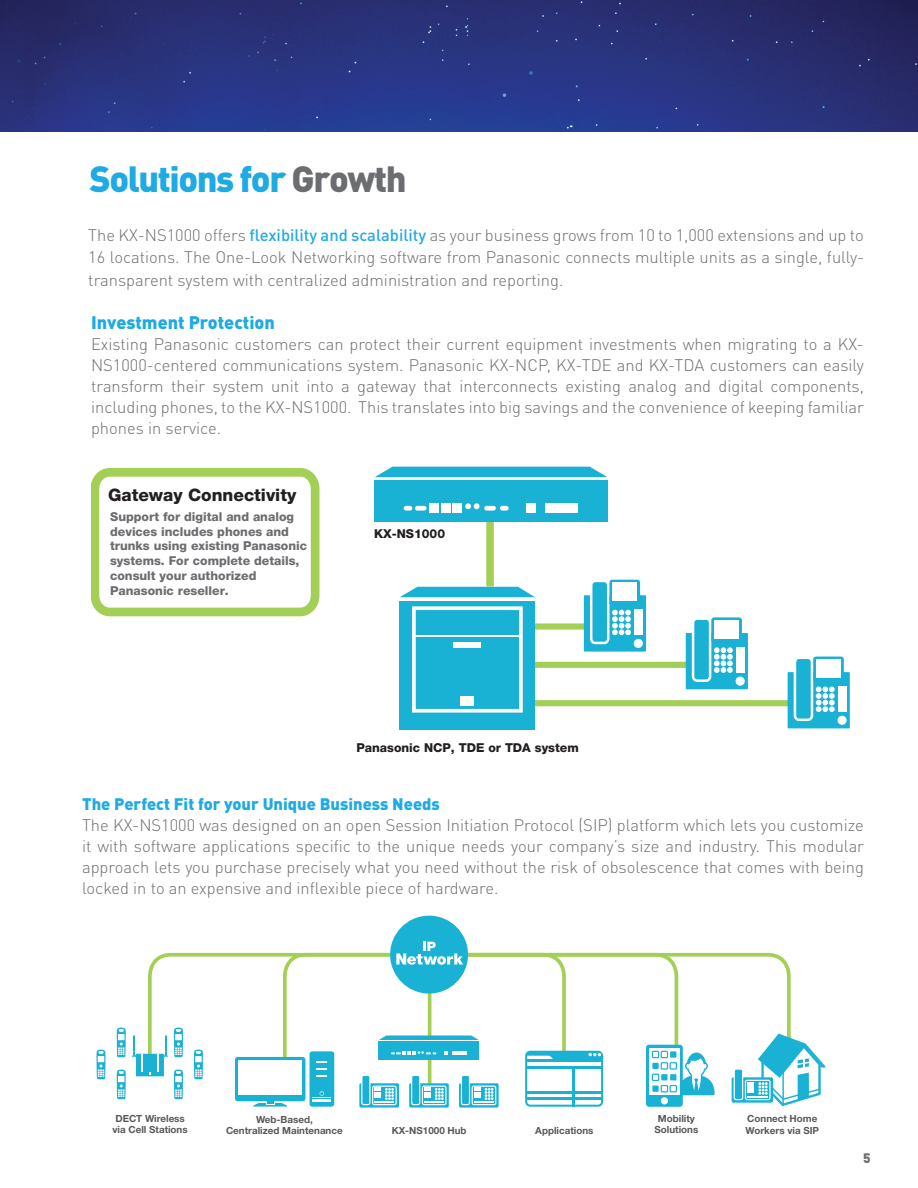
<style>
.page{position:relative;width:918px;height:1188px;background:#fff}
.page>*{position:absolute;margin:0;border:0;box-sizing:border-box;transform-origin:0 0}
.t1{font:900 36px "DINOT";letter-spacing:-.04em;color:#1eaae2}
.t2{font:900 18px "DINOT";color:#1eaae2}
.t3{font:800 17.25px "Helvetica Neue LT Std";color:#231f20}
.t4{font:300 16.5px/21px "DINOT";color:#6c6d70;text-align:justify}
.t5{font:900 16.5px "DINOT";color:#1eaae2}
.t6{font:900 13.5px "DINOT";color:#6c6d70}
.t7{font:800 12.3px/14.7px "Helvetica Neue LT Std";color:#6c6d70}
.t8{font:800 12.3px "Helvetica Neue LT Std";color:#231f20}
.t9{font:700 9.75px/11.1px "Helvetica Neue LT Std";color:#57585a}
.s1{color:#6c6d70}
.s2{font-weight:500;color:#22abe2}
</style>
<div class="page">
<img style="left:1px;top:0;width:917px;height:131px">
<img style="left:0;top:0;width:1px;height:131px">
<div style="left:486px;top:513px;width:8px;height:73px;background:#a3cf57"></div>
<div style="left:531px;top:662px;width:160px;height:6px;background:#a3cf57"></div>
<div style="left:531px;top:700px;width:263px;height:6px;background:#a3cf57"></div>
<div style="left:531px;top:623px;width:55px;height:7px;background:#a3cf57"></div>
<div style="left:584px;top:595px;width:62px;height:57px;background:#1ab2d4"></div>
<div style="left:634px;top:610px;width:9px;height:25px;background:#fff"></div>
<svg style="left:590px;top:580px;width:50px;height:64px"></svg>
<div style="left:612px;top:583px;width:25px;height:18px;background:#fff"></div>
<div style="left:634px;top:639px;width:9px;height:9px;background:#fff;border-radius:50%"></div>
<div style="left:686px;top:633px;width:62px;height:56px;background:#1ab2d4"></div>
<div style="left:736px;top:647px;width:9px;height:26px;background:#fff"></div>
<svg style="left:692px;top:617px;width:50px;height:65px"></svg>
<div style="left:714px;top:620px;width:25px;height:19px;background:#fff"></div>
<div style="left:736px;top:677px;width:9px;height:9px;background:#fff;border-radius:50%"></div>
<div style="left:788px;top:672px;width:62px;height:56px;background:#1ab2d4"></div>
<div style="left:838px;top:687px;width:8px;height:25px;background:#fff"></div>
<svg style="left:794px;top:657px;width:50px;height:64px"></svg>
<div style="left:816px;top:659px;width:25px;height:19px;background:#fff"></div>
<div style="left:837px;top:716px;width:10px;height:9px;background:#fff;border-radius:50%"></div>
<div style="left:374px;top:481px;width:234px;height:41px;background:#1ab2d4"></div>
<svg style="left:375px;top:467px;width:232px;height:10px;background:#2ab7d7"></svg>
<div style="left:429px;top:503px;width:10px;height:10px;background:#fff"></div>
<div style="left:441px;top:503px;width:9px;height:10px;background:#fff"></div>
<div style="left:453px;top:503px;width:9px;height:10px;background:#fff"></div>
<div style="left:526px;top:504px;width:10px;height:9px;background:#fff"></div>
<div style="left:545px;top:504px;width:33px;height:9px;background:#fff"></div>
<svg style="left:465px;top:503px;width:15px;height:6px"></svg>
<div style="left:415px;top:506px;width:12px;height:5px;background:#fff;border-radius:2px"></div>
<div style="left:500px;top:506px;width:9px;height:5px;background:#fff;border-radius:2px"></div>
<div style="left:404px;top:506px;width:8px;height:5px;background:#fff;border-radius:2px"></div>
<div style="left:484px;top:506px;width:12px;height:5px;background:#fff;border-radius:2px"></div>
<div style="left:400px;top:601px;width:135px;height:128px;background:#1ab2d4"></div>
<svg style="left:400px;top:587px;width:135px;height:10px"></svg>
<svg style="left:412px;top:606px;width:111px;height:107px"></svg>
<hr style="left:413px;top:635px;width:109px;height:1px;background:#fff">
<div style="left:461px;top:696px;width:13px;height:9px;background:#fff"></div>
<div style="left:453px;top:642px;width:28px;height:5px;background:#fff"></div>
<svg style="left:91px;top:468px;width:229px;height:149px"></svg>
<div style="left:390px;top:916px;width:78px;height:78px;background:#1ab2d4;border-radius:50%"></div>
<div style="left:136px;top:1054px;width:28px;height:22px;background:linear-gradient(to bottom,#1ab2d4,#1ab2d4)"></div>
<svg style="left:132px;top:1035px;width:4px;height:22px"></svg>
<svg style="left:96px;top:1050px;width:10px;height:30px"></svg>
<svg style="left:116px;top:1028px;width:10px;height:29px"></svg>
<svg style="left:116px;top:1070px;width:10px;height:29px"></svg>
<svg style="left:359px;top:1083px;width:40px;height:25px"></svg>
<svg style="left:409px;top:1083px;width:40px;height:25px"></svg>
<svg style="left:459px;top:1083px;width:40px;height:25px"></svg>
<svg style="left:142px;top:942px;width:684px;height:165px"></svg>
<div style="left:670px;top:1085px;width:7px;height:7px;border:1px solid #1ab2d4"></div>
<div style="left:661px;top:1051px;width:7px;height:7px;border:1px solid #1ab2d4"></div>
<div style="left:661px;top:1062px;width:7px;height:8px;border:1px solid #1ab2d4"></div>
<div style="left:661px;top:1074px;width:7px;height:6px;background:#1ab2d4"></div>
<div style="left:661px;top:1085px;width:7px;height:7px;border:1px solid #1ab2d4"></div>
<h1 class="t1" style="left:89px;top:155px;width:319px">Solutions for <span class="s1">Growth</span></h1>
<p class="t4" style="left:88px;top:223px;width:777px;line-height:22.5px">The KX-NS1000 offers <span class="s2">flexibility and scalability</span> as your business grows from 10 to 1,000 extensions and up to 16 locations. The One-Look Networking software from Panasonic connects multiple units as a single, fully&shy;transparent system with centralized administration and reporting.</p>
<p class="t2" style="left:91px;top:310px;width:185px">Investment Protection</p>
<p class="t4" style="left:91px;top:333px;width:774px">Existing Panasonic customers can protect their current equipment investments when migrating to a KX-NS1000-centered communications system. Panasonic KX-NCP, KX-TDE and KX-TDA customers can easily transform their system unit into a gateway that interconnects existing analog and digital components, including phones, to the KX-NS1000. This translates into big savings and the convenience of keeping familiar phones in service.</p>
<p class="t3" style="left:108px;top:484px;width:190px">Gateway Connectivity</p>
<p class="t7" style="left:110px;top:509px;width:198px">Support for digital and analog devices includes phones and trunks using existing Panasonic systems. For complete details, consult your authorized<br>Panasonic reseller.</p>
<p class="t8" style="left:374px;top:526px;width:73px">KX-NS1000</p>
<p class="t8" style="left:356px;top:740px;width:224px">Panasonic NCP, TDE or TDA system</p>
<p class="t5" style="left:82px;top:793px;width:359px">The Perfect Fit for your Unique Business Needs</p>
<p class="t4" style="left:82px;top:814px;width:784px">The KX-NS1000 was designed on an open Session Initiation Protocol (SIP) platform which lets you customize it with software applications specific to the unique needs your company’s size and industry. This modular approach lets you purchase precisely what you need without the risk of obsolescence that comes with being locked in to an expensive and inflexible piece of hardware.</p>
<p class="t9" style="left:113px;top:1113px;width:77px">DECT Wireless via Cell Stations</p>
<p class="t9" style="left:226px;top:1113px;width:118px;text-align:center">Web-Based,<br>Centralized Maintenance</p>
<p class="t9" style="left:658px;top:1113px;width:39px">Mobility</p>
<p class="t9" style="left:392px;top:1124px;width:76px">KX-NS1000 Hub</p>
<p class="t9" style="left:535px;top:1124px;width:60px">Applications</p>
<p class="t9" style="left:655px;top:1124px;width:45px">Solutions</p>
<p class="t9" style="left:746px;top:1113px;width:75px">Connect Home<br>Workers via SIP</p>
<p class="t6" style="left:863px;top:1149px;width:9px">5</p>
</div>
